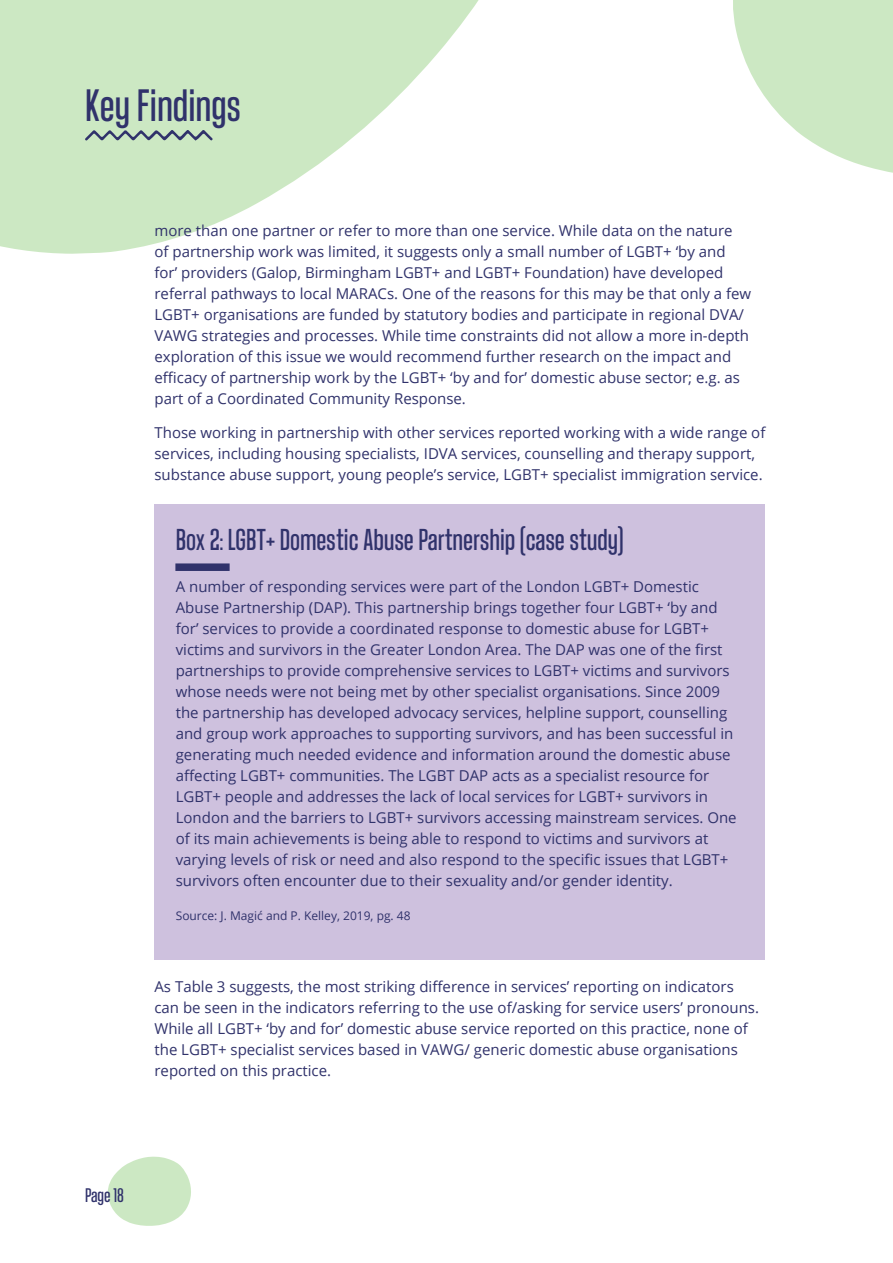
<style>
.page{position:relative;width:893px;height:1263px;background:#fff}
.page>*{position:absolute;margin:0;border:0;box-sizing:border-box;transform-origin:0 0}
.t1{font:500 45px "Landasans";color:#30326b}
.t2{font:500 30px "Landasans";color:#30326b}
.t3{font:500 19.5px "Landasans";color:#30326b}
.t4{font:15px/21px "Open Sans";color:#30326b}
.t5{font:12px "Open Sans";color:#30326b}
</style>
<div class="page">
<svg style="left:733px;top:0;width:160px;height:173px"></svg>
<svg style="left:107px;top:1156px;width:84px;height:70px"></svg>
<svg style="left:0;top:0;width:479px;height:254px;fill:#cce8c3"></svg>
<svg style="left:84px;top:130px;width:129px;height:11px"></svg>
<div style="left:154px;top:505px;width:611px;height:455px;background:#cec1de"></div>
<div style="left:175px;top:563px;width:55px;height:8px;background:#30326b"></div>
<p class="t1" style="left:85px;top:82px;width:158px">Key Findings</p>
<p class="t4" style="left:154px;top:219px;width:598px">more than one partner or refer to more than one service. While data on the nature<br>of partnership work was limited, it suggests only a small number of LGBT+ ‘by and for’ providers (Galop, Birmingham LGBT+ and LGBT+ Foundation) have developed referral pathways to local MARACs. One of the reasons for this may be that only a few LGBT+ organisations are funded by statutory bodies and participate in regional DVA/ VAWG strategies and processes. While time constraints did not allow a more in-depth exploration of this issue we would recommend further research on the impact and efficacy of partnership work by the LGBT+ ‘by and for’ domestic abuse sector; e.g. as part of a Coordinated Community Response.</p>
<p class="t4" style="left:154px;top:421px;width:612px">Those working in partnership with other services reported working with a wide range of services, including housing specialists, IDVA services, counselling and therapy support, substance abuse support, young people’s service, LGBT+ specialist immigration service.</p>
<p class="t2" style="left:176px;top:524px;width:449px">Box 2: LGBT+ Domestic Abuse Partnership (case study)</p>
<p class="t4" style="left:176px;top:576px;width:562px">A number of responding services were part of the London LGBT+ Domestic Abuse Partnership (DAP). This partnership brings together four LGBT+ ‘by and for’ services to provide a coordinated response to domestic abuse for LGBT+ victims and survivors in the Greater London Area. The DAP was one of the first partnerships to provide comprehensive services to LGBT+ victims and survivors whose needs were not being met by other specialist organisations. Since 2009 the partnership has developed advocacy services, helpline support, counselling and group work approaches to supporting survivors, and has been successful in generating much needed evidence and information around the domestic abuse affecting LGBT+ communities. The LGBT DAP acts as a specialist resource for LGBT+ people and addresses the lack of local services for LGBT+ survivors in London and the barriers to LGBT+ survivors accessing mainstream services. One of its main achievements is being able to respond to victims and survivors at varying levels of risk or need and also respond to the specific issues that LGBT+ survivors often encounter due to their sexuality and/or gender identity.</p>
<p class="t5" style="left:176px;top:907px;width:236px">Source: J. Magić and P. Kelley, 2019, pg. 48</p>
<p class="t4" style="left:154px;top:975px;width:606px">As Table 3 suggests, the most striking difference in services’ reporting on indicators can be seen in the indicators referring to the use of/asking for service users’ pronouns.<br>While all LGBT+ ‘by and for’ domestic abuse service reported on this practice, none of the LGBT+ specialist services based in VAWG/ generic domestic abuse organisations reported on this practice.</p>
<h3 class="t3" style="left:85px;top:1185px;width:40px">Page 18</h3>
</div>
